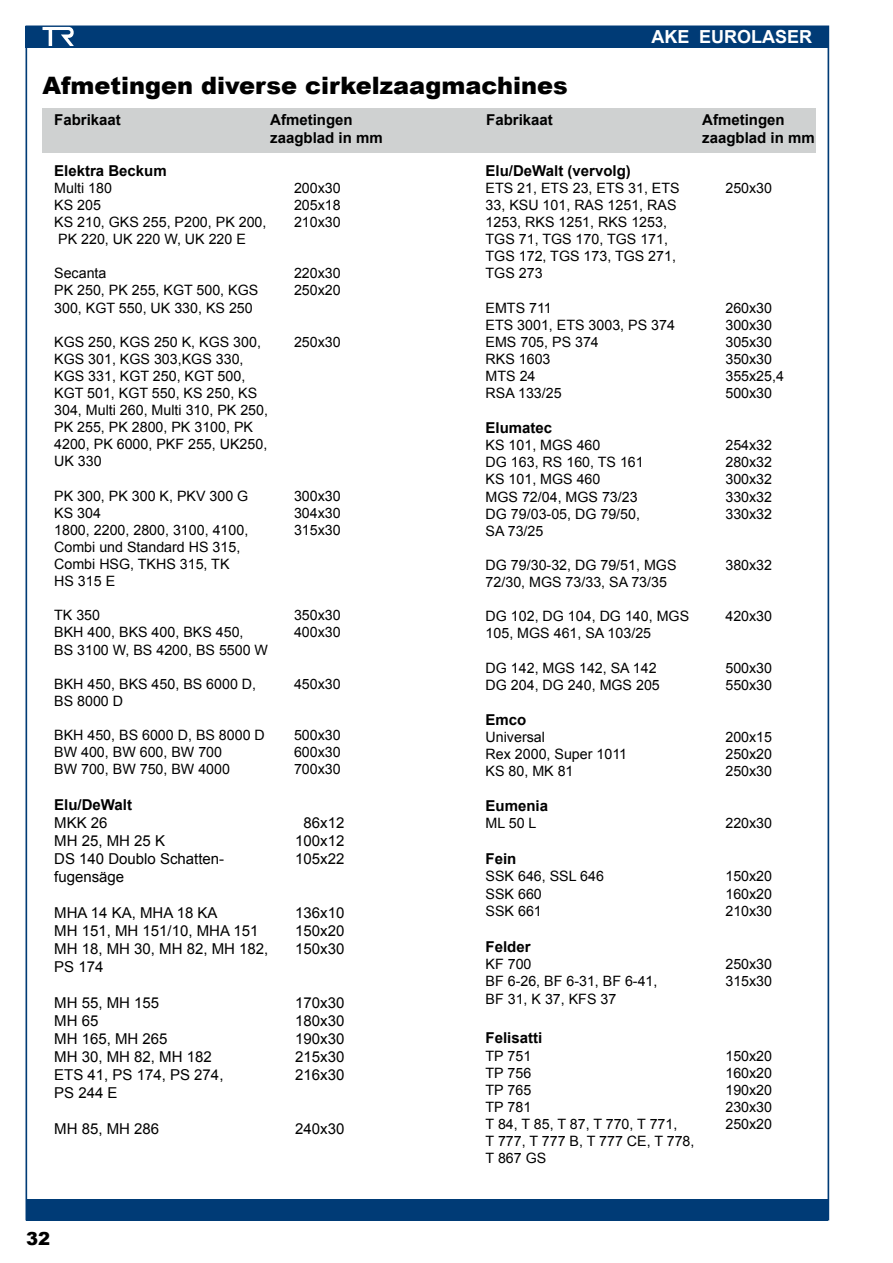
<style>
.page{position:relative;width:893px;height:1263px;background:#fff}
.page>*{position:absolute;margin:0;border:0;box-sizing:border-box;transform-origin:0 0}
.t1{font:900 24px "Arial";color:#000}
.t2{font:700 18px "Arial";color:#fff}
.t3{font:900 18px "Arial";color:#000}
.t4{font:15px "Arial";color:#000}
.t5{font:700 15px "Arial";color:#000}
.t6{font:14.25px/17.1px "Arial";color:#000}
</style>
<div class="page">
<div style="left:27px;top:1199px;width:801px;height:21px;background:#003b76"></div>
<div style="left:26px;top:26px;width:802px;height:21px;background:#003b76"></div>
<svg style="left:43px;top:27px;width:31px;height:19px"></svg>
<div style="left:43px;top:108px;width:773px;height:45px;background:#cfd1d1"></div>
<p class="t2" style="left:651px;top:25px;width:162px">AKE EUROLASER</p>
<h1 class="t1" style="left:43px;top:68px;width:527px">Afmetingen diverse cirkelzaagmachines</h1>
<p class="t5" style="left:54px;top:110px;width:68px">Fabrikaat</p>
<p class="t5" style="left:270px;top:110px;width:84px">Afmetingen</p>
<p class="t5" style="left:486px;top:110px;width:68px">Fabrikaat</p>
<p class="t5" style="left:702px;top:110px;width:84px">Afmetingen</p>
<p class="t5" style="left:270px;top:128px;width:114px">zaagblad in mm</p>
<p class="t5" style="left:702px;top:128px;width:114px">zaagblad in mm</p>
<p class="t5" style="left:54px;top:161px;width:114px">Elektra Beckum</p>
<p class="t6" style="left:54px;top:179px;width:59px">Multi 180</p>
<p class="t6" style="left:294px;top:179px;width:48px">200x30</p>
<p class="t6" style="left:54px;top:196px;width:48px">KS 205</p>
<p class="t6" style="left:294px;top:196px;width:48px">205x18</p>
<p class="t6" style="left:54px;top:214px;width:214px">KS 210, GKS 255, P200, PK 200,</p>
<p class="t6" style="left:294px;top:214px;width:48px">210x30</p>
<p class="t6" style="left:58px;top:231px;width:189px">PK 220, UK 220 W, UK 220 E</p>
<p class="t6" style="left:54px;top:265px;width:54px">Secanta</p>
<p class="t6" style="left:294px;top:265px;width:48px">220x30</p>
<p class="t6" style="left:54px;top:282px;width:206px">PK 250, PK 255, KGT 500, KGS</p>
<p class="t6" style="left:294px;top:282px;width:48px">250x20</p>
<p class="t6" style="left:54px;top:299px;width:200px">300, KGT 550, UK 330, KS 250</p>
<p class="t6" style="left:54px;top:333px;width:208px">KGS 250, KGS 250 K, KGS 300,</p>
<p class="t6" style="left:294px;top:333px;width:48px">250x30</p>
<p class="t6" style="left:54px;top:350px;width:215px">KGS 301, KGS 303,KGS 330,<br>KGS 331, KGT 250, KGT 500,<br>KGT 501, KGT 550, KS 250, KS<br>304, Multi 260, Multi 310, PK 250,<br>PK 255, PK 2800, PK 3100, PK<br>4200, PK 6000, PKF 255, UK250,<br>UK 330</p>
<p class="t6" style="left:54px;top:487px;width:196px">PK 300, PK 300 K, PKV 300 G</p>
<p class="t6" style="left:294px;top:487px;width:48px">300x30</p>
<p class="t6" style="left:54px;top:504px;width:48px">KS 304</p>
<p class="t6" style="left:294px;top:504px;width:48px">304x30</p>
<p class="t6" style="left:54px;top:521px;width:196px">1800, 2200, 2800, 3100, 4100,</p>
<p class="t6" style="left:294px;top:521px;width:48px">315x30</p>
<p class="t6" style="left:54px;top:538px;width:188px">Combi und Standard HS 315,<br>Combi HSG, TKHS 315, TK<br>HS 315 E</p>
<p class="t6" style="left:54px;top:607px;width:47px">TK 350</p>
<p class="t6" style="left:294px;top:607px;width:48px">350x30</p>
<p class="t6" style="left:54px;top:624px;width:191px">BKH 400, BKS 400, BKS 450,</p>
<p class="t6" style="left:294px;top:624px;width:48px">400x30</p>
<p class="t6" style="left:54px;top:641px;width:215px">BS 3100 W, BS 4200, BS 5500 W</p>
<p class="t6" style="left:54px;top:675px;width:203px">BKH 450, BKS 450, BS 6000 D,</p>
<p class="t6" style="left:294px;top:675px;width:48px">450x30</p>
<p class="t6" style="left:54px;top:692px;width:70px">BS 8000 D</p>
<p class="t6" style="left:54px;top:727px;width:212px">BKH 450, BS 6000 D, BS 8000 D</p>
<p class="t6" style="left:294px;top:727px;width:48px">500x30</p>
<p class="t6" style="left:54px;top:744px;width:169px">BW 400, BW 600, BW 700</p>
<p class="t6" style="left:294px;top:744px;width:48px">600x30</p>
<p class="t6" style="left:54px;top:761px;width:177px">BW 700, BW 750, BW 4000</p>
<p class="t6" style="left:294px;top:761px;width:48px">700x30</p>
<p class="t5" style="left:54px;top:795px;width:79px">Elu/DeWalt</p>
<p class="t4" style="left:54px;top:813px;width:55px">MKK 26</p>
<p class="t4" style="left:304px;top:813px;width:42px">86x12</p>
<p class="t4" style="left:54px;top:831px;width:112px">MH 25, MH 25 K</p>
<p class="t4" style="left:295px;top:831px;width:51px">100x12</p>
<p class="t4" style="left:54px;top:849px;width:172px">DS 140 Doublo Schatten-</p>
<p class="t4" style="left:295px;top:849px;width:51px">105x22</p>
<p class="t4" style="left:54px;top:867px;width:72px">fugensäge</p>
<p class="t4" style="left:54px;top:903px;width:165px">MHA 14 KA, MHA 18 KA</p>
<p class="t4" style="left:295px;top:903px;width:51px">136x10</p>
<p class="t4" style="left:54px;top:921px;width:206px">MH 151, MH 151/10, MHA 151</p>
<p class="t4" style="left:295px;top:921px;width:51px">150x20</p>
<p class="t4" style="left:54px;top:939px;width:216px">MH 18, MH 30, MH 82, MH 182,</p>
<p class="t4" style="left:295px;top:939px;width:51px">150x30</p>
<p class="t4" style="left:54px;top:957px;width:51px">PS 174</p>
<p class="t4" style="left:54px;top:993px;width:107px">MH 55, MH 155</p>
<p class="t4" style="left:295px;top:993px;width:51px">170x30</p>
<p class="t4" style="left:54px;top:1011px;width:46px">MH 65</p>
<p class="t4" style="left:295px;top:1011px;width:51px">180x30</p>
<p class="t4" style="left:54px;top:1029px;width:115px">MH 165, MH 265</p>
<p class="t4" style="left:295px;top:1029px;width:51px">190x30</p>
<p class="t4" style="left:54px;top:1047px;width:159px">MH 30, MH 82, MH 182</p>
<p class="t4" style="left:295px;top:1047px;width:51px">215x30</p>
<p class="t4" style="left:54px;top:1065px;width:171px">ETS 41, PS 174, PS 274,</p>
<p class="t4" style="left:295px;top:1065px;width:51px">216x30</p>
<p class="t4" style="left:54px;top:1083px;width:65px">PS 244 E</p>
<p class="t4" style="left:54px;top:1119px;width:107px">MH 85, MH 286</p>
<p class="t4" style="left:295px;top:1119px;width:51px">240x30</p>
<p class="t5" style="left:486px;top:161px;width:147px">Elu/DeWalt (vervolg)</p>
<p class="t6" style="left:486px;top:179px;width:196px">ETS 21, ETS 23, ETS 31, ETS</p>
<p class="t6" style="left:725px;top:179px;width:48px">250x30</p>
<p class="t6" style="left:486px;top:196px;width:192px">33, KSU 101, RAS 1251, RAS<br>1253, RKS 1251, RKS 1253,<br>TGS 71, TGS 170, TGS 171,<br>TGS 172, TGS 173, TGS 271,<br>TGS 273</p>
<p class="t6" style="left:486px;top:299px;width:68px">EMTS 711</p>
<p class="t6" style="left:725px;top:299px;width:48px">260x30</p>
<p class="t6" style="left:486px;top:316px;width:191px">ETS 3001, ETS 3003, PS 374</p>
<p class="t6" style="left:725px;top:316px;width:48px">300x30</p>
<p class="t6" style="left:486px;top:333px;width:115px">EMS 705, PS 374</p>
<p class="t6" style="left:725px;top:333px;width:48px">305x30</p>
<p class="t6" style="left:486px;top:350px;width:66px">RKS 1603</p>
<p class="t6" style="left:725px;top:350px;width:48px">350x30</p>
<p class="t6" style="left:486px;top:367px;width:51px">MTS 24</p>
<p class="t6" style="left:725px;top:367px;width:60px">355x25,4</p>
<p class="t6" style="left:486px;top:385px;width:78px">RSA 133/25</p>
<p class="t6" style="left:725px;top:385px;width:48px">500x30</p>
<p class="t5" style="left:486px;top:418px;width:68px">Elumatec</p>
<p class="t6" style="left:486px;top:437px;width:116px">KS 101, MGS 460</p>
<p class="t6" style="left:725px;top:437px;width:48px">254x32</p>
<p class="t6" style="left:486px;top:454px;width:160px">DG 163, RS 160, TS 161</p>
<p class="t6" style="left:725px;top:454px;width:48px">280x32</p>
<p class="t6" style="left:486px;top:471px;width:116px">KS 101, MGS 460</p>
<p class="t6" style="left:725px;top:471px;width:48px">300x32</p>
<p class="t6" style="left:486px;top:488px;width:154px">MGS 72/04, MGS 73/23</p>
<p class="t6" style="left:725px;top:488px;width:48px">330x32</p>
<p class="t6" style="left:486px;top:505px;width:156px">DG 79/03-05, DG 79/50,</p>
<p class="t6" style="left:725px;top:505px;width:48px">330x32</p>
<p class="t6" style="left:486px;top:522px;width:59px">SA 73/25</p>
<p class="t6" style="left:486px;top:556px;width:192px">DG 79/30-32, DG 79/51, MGS</p>
<p class="t6" style="left:725px;top:556px;width:48px">380x32</p>
<p class="t6" style="left:486px;top:574px;width:183px">72/30, MGS 73/33, SA 73/35</p>
<p class="t6" style="left:486px;top:608px;width:205px">DG 102, DG 104, DG 140, MGS</p>
<p class="t6" style="left:725px;top:608px;width:48px">420x30</p>
<p class="t6" style="left:486px;top:625px;width:167px">105, MGS 461, SA 103/25</p>
<p class="t6" style="left:486px;top:659px;width:173px">DG 142, MGS 142, SA 142</p>
<p class="t6" style="left:725px;top:659px;width:48px">500x30</p>
<p class="t6" style="left:486px;top:676px;width:176px">DG 204, DG 240, MGS 205</p>
<p class="t6" style="left:725px;top:676px;width:48px">550x30</p>
<p class="t5" style="left:486px;top:710px;width:42px">Emco</p>
<p class="t6" style="left:486px;top:728px;width:61px">Universal</p>
<p class="t6" style="left:725px;top:728px;width:48px">200x15</p>
<p class="t6" style="left:486px;top:745px;width:143px">Rex 2000, Super 1011</p>
<p class="t6" style="left:725px;top:745px;width:48px">250x20</p>
<p class="t6" style="left:486px;top:763px;width:89px">KS 80, MK 81</p>
<p class="t6" style="left:725px;top:763px;width:48px">250x30</p>
<p class="t5" style="left:486px;top:796px;width:64px">Eumenia</p>
<p class="t6" style="left:486px;top:815px;width:52px">ML 50 L</p>
<p class="t6" style="left:725px;top:815px;width:48px">220x30</p>
<p class="t5" style="left:486px;top:849px;width:32px">Fein</p>
<p class="t6" style="left:486px;top:868px;width:120px">SSK 646, SSL 646</p>
<p class="t6" style="left:725px;top:868px;width:48px">150x20</p>
<p class="t6" style="left:486px;top:885px;width:58px">SSK 660</p>
<p class="t6" style="left:725px;top:885px;width:48px">160x20</p>
<p class="t6" style="left:486px;top:902px;width:58px">SSK 661</p>
<p class="t6" style="left:725px;top:902px;width:48px">210x30</p>
<p class="t5" style="left:486px;top:936px;width:47px">Felder</p>
<p class="t6" style="left:486px;top:955px;width:47px">KF 700</p>
<p class="t6" style="left:725px;top:955px;width:48px">250x30</p>
<p class="t6" style="left:486px;top:972px;width:173px">BF 6-26, BF 6-31, BF 6-41,</p>
<p class="t6" style="left:725px;top:972px;width:48px">315x30</p>
<p class="t6" style="left:486px;top:990px;width:132px">BF 31, K 37, KFS 37</p>
<p class="t5" style="left:486px;top:1028px;width:58px">Felisatti</p>
<p class="t6" style="left:486px;top:1047px;width:47px">TP 751</p>
<p class="t6" style="left:725px;top:1047px;width:48px">150x20</p>
<p class="t6" style="left:486px;top:1064px;width:47px">TP 756</p>
<p class="t6" style="left:725px;top:1064px;width:48px">160x20</p>
<p class="t6" style="left:486px;top:1081px;width:47px">TP 765</p>
<p class="t6" style="left:725px;top:1081px;width:48px">190x20</p>
<p class="t6" style="left:486px;top:1098px;width:47px">TP 781</p>
<p class="t6" style="left:725px;top:1098px;width:48px">230x30</p>
<p class="t6" style="left:486px;top:1115px;width:193px">T 84, T 85, T 87, T 770, T 771,</p>
<p class="t6" style="left:725px;top:1115px;width:48px">250x20</p>
<p class="t6" style="left:486px;top:1132px;width:210px">T 777, T 777 B, T 777 CE, T 778,<br>T 867 GS</p>
<p class="t3" style="left:26px;top:1226px;width:26px">32</p>
</div>
